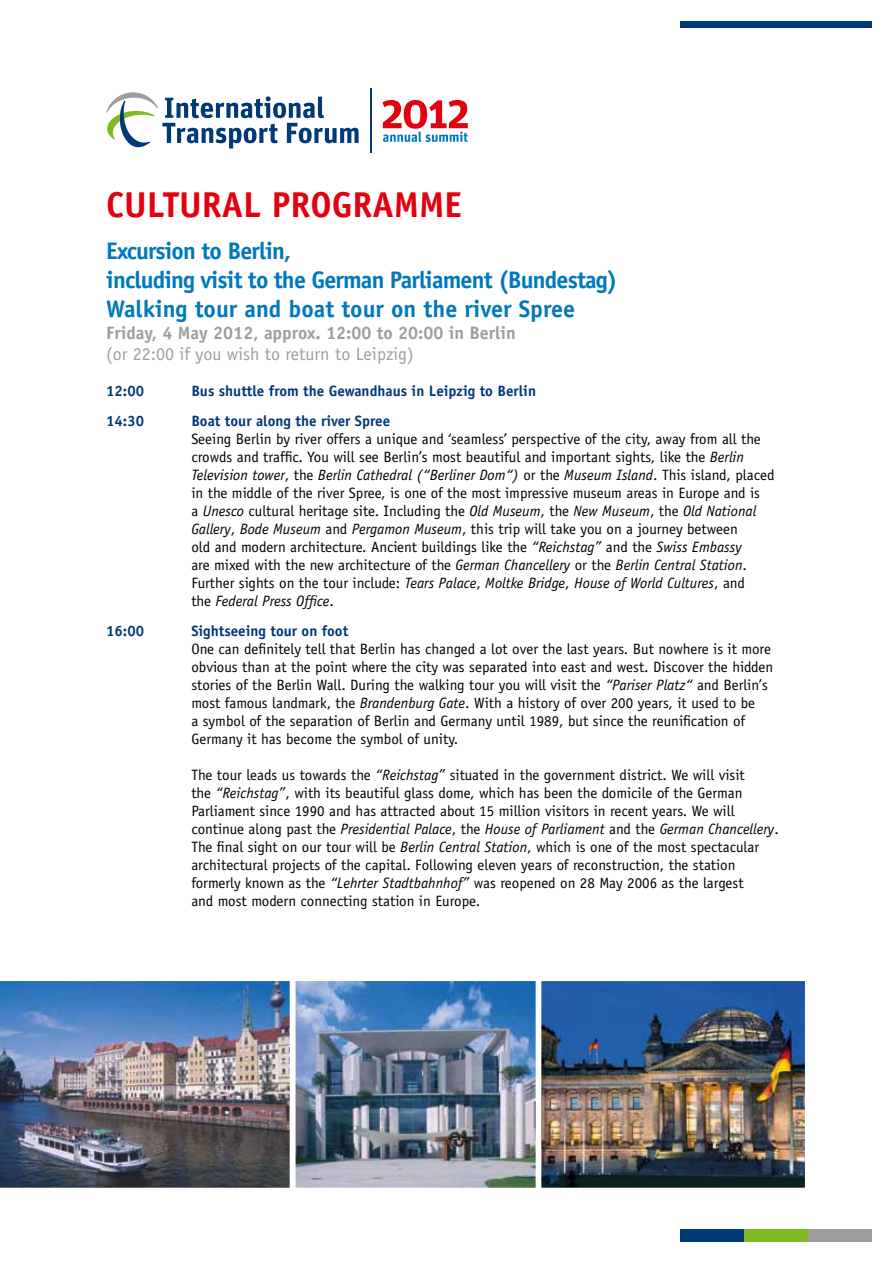
<style>
.page{position:relative;width:893px;height:1263px;background:#fff}
.page>*{position:absolute;margin:0;border:0;box-sizing:border-box;transform-origin:0 0}
.t1{font:700 36px "Officina Sans Std";color:#e3000f}
.t2{font:700 24px/28.8px "Officina Sans Std";letter-spacing:-.035em;color:#0078bf}
.t3{font:700 18px "Officina Sans Std";color:#9c9d9d}
.t4{font:18px "Officina Sans Std";color:#9c9d9d}
.t5{font:15px/18px "Officina Sans Std";color:#000}
.t6{font:700 15px "Officina Sans Std";color:#003978}
.s1{font-style:italic}
</style>
<div class="page">
<svg style="left:106px;top:92px;width:253px;height:56px"></svg>
<hr style="left:370px;top:89px;width:2px;height:64px;background:#003978">
<svg style="left:382px;top:100px;width:86px;height:42px"></svg>
<div style="left:680px;top:21px;width:192px;height:7px;background:#003978"></div>
<div style="left:680px;top:1229px;width:192px;height:13px;background:#003978"></div>
<div style="left:805px;top:1229px;width:67px;height:13px;background:#9c9d9d"></div>
<div style="left:744px;top:1229px;width:64px;height:13px;background:#7fba25"></div>
<img style="left:0;top:981px;width:290px;height:207px">
<img style="left:542px;top:982px;width:262px;height:205px">
<div style="left:538px;top:978px;width:270px;height:213px;border:3px solid #fff"></div>
<img style="left:297px;top:982px;width:238px;height:205px">
<div style="left:293px;top:978px;width:246px;height:213px;border:3px solid #fff"></div>
<h1 class="t1" style="left:106px;top:183px;width:357px">CULTURAL PROGRAMME</h1>
<h2 class="t2" style="left:106px;top:237px;width:513px">Excursion to Berlin,<br>including visit to the German Parliament (Bundestag)<br>Walking tour and boat tour on the river Spree</h2>
<p class="t3" style="left:106px;top:321px;width:411px">Friday, 4 May 2012, approx. 12:00 to 20:00 in Berlin</p>
<p class="t4" style="left:106px;top:344px;width:309px">(or 22:00 if you wish to return to Leipzig)</p>
<p class="t6" style="left:106px;top:382px;width:39px">12:00</p>
<p class="t6" style="left:191px;top:382px;width:346px">Bus shuttle from the Gewandhaus in Leipzig to Berlin</p>
<p class="t6" style="left:106px;top:412px;width:39px">14:30</p>
<p class="t6" style="left:191px;top:412px;width:200px">Boat tour along the river Spree</p>
<p class="t5" style="left:191px;top:430px;width:585px">Seeing Berlin by river offers a unique and ‘seamless’ perspective of the city, away from all the crowds and traffic. You will see Berlin’s most beautiful and important sights, like the <span class="s1">Berlin Television tower</span>, the <span class="s1">Berlin Cathedral (“Berliner Dom“)</span> or the <span class="s1">Museum Island</span>. This island, placed in the middle of the river Spree, is one of the most impressive museum areas in Europe and is<br>a <span class="s1">Unesco</span> cultural heritage site. Including the <span class="s1">Old Museum</span>, the <span class="s1">New Museum</span>, the <span class="s1">Old National Gallery</span>, <span class="s1">Bode Museum</span> and <span class="s1">Pergamon Museum</span>, this trip will take you on a journey between<br>old and modern architecture. Ancient buildings like the <span class="s1">“Reichstag”</span> and the <span class="s1">Swiss Embassy<br></span>are mixed with the new architecture of the <span class="s1">German Chancellery</span> or the <span class="s1">Berlin Central Station</span>.<br>Further sights on the tour include: <span class="s1">Tears Palace</span>, <span class="s1">Moltke Bridge</span>, <span class="s1">House of World Cultures</span>, and<br>the <span class="s1">Federal Press Office</span>.</p>
<p class="t6" style="left:106px;top:622px;width:39px">16:00</p>
<p class="t6" style="left:191px;top:622px;width:158px">Sightseeing tour on foot</p>
<p class="t5" style="left:191px;top:640px;width:583px">One can definitely tell that Berlin has changed a lot over the last years. But nowhere is it more obvious than at the point where the city was separated into east and west. Discover the hidden stories of the Berlin Wall. During the walking tour you will visit the <span class="s1">“Pariser Platz“</span> and Berlin’s most famous landmark, the <span class="s1">Brandenburg Gate</span>. With a history of over 200 years, it used to be<br>a symbol of the separation of Berlin and Germany until 1989, but since the reunification of Germany it has become the symbol of unity.</p>
<p class="t5" style="left:191px;top:766px;width:589px">The tour leads us towards the <span class="s1">“Reichstag”</span> situated in the government district. We will visit<br>the <span class="s1">“Reichstag”</span>, with its beautiful glass dome, which has been the domicile of the German Parliament since 1990 and has attracted about 15 million visitors in recent years. We will continue along past the <span class="s1">Presidential Palace</span>, the <span class="s1">House of Parliament</span> and the <span class="s1">German Chancellery</span>.<br>The final sight on our tour will be <span class="s1">Berlin Central Station</span>, which is one of the most spectacular architectural projects of the capital. Following eleven years of reconstruction, the station formerly known as the <span class="s1">“Lehrter Stadtbahnhof”</span> was reopened on 28 May 2006 as the largest<br>and most modern connecting station in Europe.</p>
</div>
